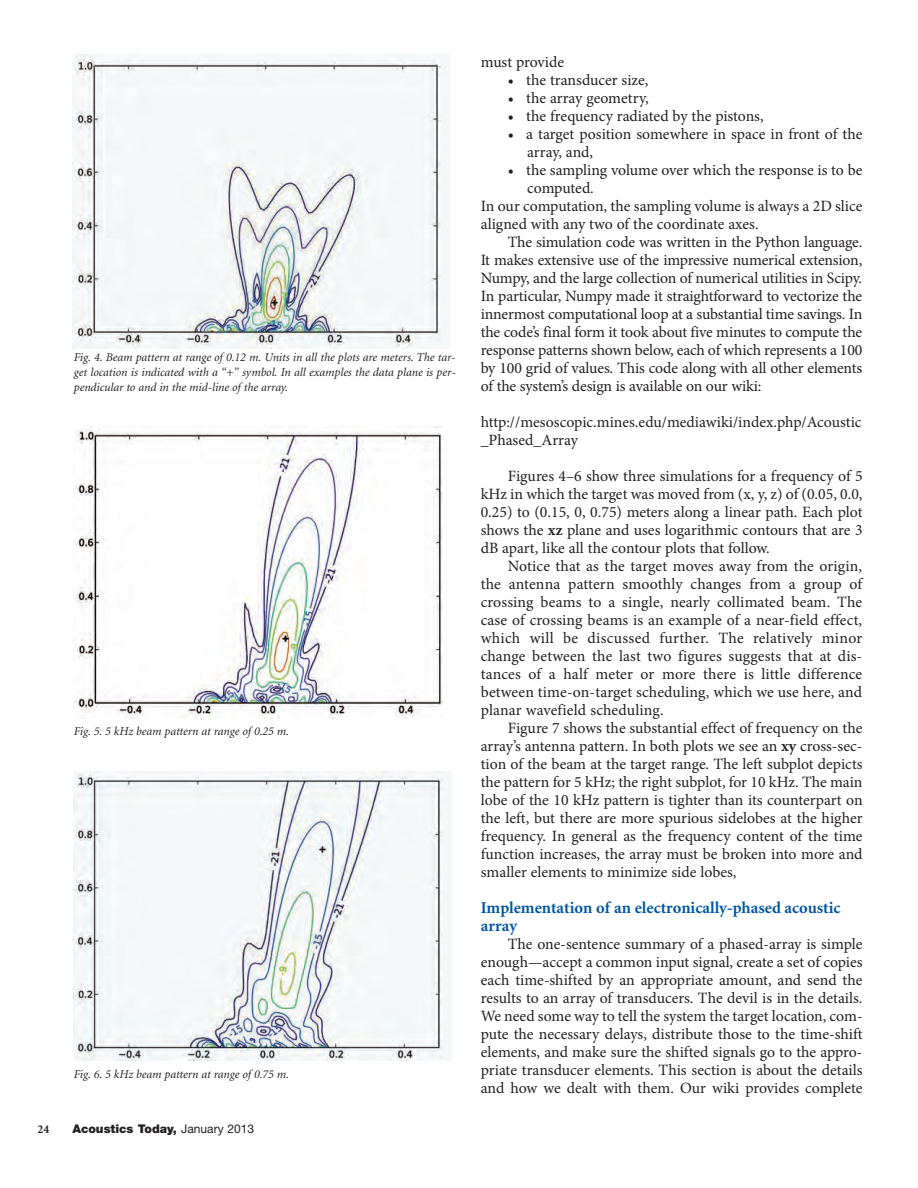
<style>
.page{position:relative;width:918px;height:1188px;background:#fff}
.page>*{position:absolute;margin:0;border:0;box-sizing:border-box;transform-origin:0 0}
.t1{font:700 16.5px/18px "Minion";color:#0155a5}
.t2{font:15.75px/18px "Minion Pro";letter-spacing:-.005em;color:#231f20;text-align:justify}
.t3{font:italic 12px/15px "Minion";color:#231f20;text-align:justify}
.t4{font:900 12px "Helvetica Neue";color:#231f20}
.t5{font:700 12px "Minion";color:#231f20}
.s1{font-weight:400}
.s2{font-family:"Minion";font-weight:700}
</style>
<div class="page">
<img style="left:72px;top:54px;width:369px;height:294px">
<img style="left:75px;top:426px;width:368px;height:292px">
<img style="left:74px;top:771px;width:369px;height:290px">
<p class="t3" style="left:74px;top:351px;width:383px">Fig. 4. Beam pattern at range of 0.12 m. Units in all the plots are meters. The tar&shy;get location is indicated with a “+” symbol. In all examples the data plane is per&shy;pendicular to and in the mid-line of the array.</p>
<p class="t3" style="left:74px;top:725px;width:217px">Fig. 5. 5 kHz beam pattern at range of 0.25 m.</p>
<p class="t3" style="left:74px;top:1068px;width:217px">Fig. 6. 5 kHz beam pattern at range of 0.75 m.</p>
<p class="t5" style="left:38px;top:1125px;width:13px">24</p>
<p class="t4" style="left:72px;top:1125px;width:183px">Acoustics Today, <span class="s1">January 2013</span></p>
<p class="t2" style="left:481px;top:54px;width:85px">must provide</p>
<p class="t2" style="left:508px;top:72px;width:142px">• the transducer size,</p>
<p class="t2" style="left:508px;top:90px;width:142px">• the array geometry,</p>
<p class="t2" style="left:508px;top:108px;width:257px">• the frequency radiated by the pistons,</p>
<p class="t2" style="left:527px;top:126px;width:337px;text-indent:-19px">• a target position somewhere in space in front of the array, and,</p>
<p class="t2" style="left:508px;top:162px;width:356px">• the sampling volume over which the response is to be</p>
<p class="t2" style="left:527px;top:180px;width:68px">computed.</p>
<p class="t2" style="left:481px;top:198px;width:383px">In our computation, the sampling volume is always a 2D slice</p>
<p class="t2" style="left:481px;top:216px;width:279px">aligned with any two of the coordinate axes.</p>
<p class="t2" style="left:508px;top:234px;width:356px">The simulation code was written in the Python language.</p>
<p class="t2" style="left:481px;top:252px;width:383px">It makes extensive use of the impressive numerical extension,</p>
<p class="t2" style="left:481px;top:270px;width:383px">Numpy, and the large collection of numerical utilities in Scipy.</p>
<p class="t2" style="left:481px;top:288px;width:383px">In particular, Numpy made it straightforward to vectorize the</p>
<p class="t2" style="left:481px;top:306px;width:383px">innermost computational loop at a substantial time savings. In</p>
<p class="t2" style="left:481px;top:324px;width:383px">the code’s final form it took about five minutes to compute the</p>
<p class="t2" style="left:481px;top:342px;width:383px">response patterns shown below, each of which represents a 100</p>
<p class="t2" style="left:481px;top:360px;width:383px">by 100 grid of values. This code along with all other elements</p>
<p class="t2" style="left:481px;top:378px;width:282px">of the system’s design is available on our wiki:</p>
<p class="t2" style="left:481px;top:414px;width:382px">http://mesoscopic.mines.edu/mediawiki/index.php/Acoustic _Phased_Array</p>
<p class="t2" style="left:481px;top:468px;width:383px;text-indent:27px">Figures 4–6 show three simulations for a frequency of 5 kHz in which the target was moved from (x, y, z) of (0.05, 0.0, 0.25) to (0.15, 0, 0.75) meters along a linear path. Each plot shows the <span class="s2">xz</span> plane and uses logarithmic contours that are 3 dB apart, like all the contour plots that follow.</p>
<p class="t2" style="left:481px;top:558px;width:383px;text-indent:27px">Notice that as the target moves away from the origin, the antenna pattern smoothly changes from a group of crossing beams to a single, nearly collimated beam. The case of crossing beams is an example of a near-field effect, which will be discussed further. The relatively minor change between the last two figures suggests that at dis&shy;tances of a half meter or more there is little difference between time-on-target scheduling, which we use here, and planar wavefield scheduling.</p>
<p class="t2" style="left:481px;top:720px;width:383px;text-indent:27px">Figure 7 shows the substantial effect of frequency on the array’s antenna pattern. In both plots we see an <span class="s2">xy</span> cross-sec&shy;tion of the beam at the target range. The left subplot depicts the pattern for 5 kHz; the right subplot, for 10 kHz. The main lobe of the 10 kHz pattern is tighter than its counterpart on the left, but there are more spurious sidelobes at the higher frequency. In general as the frequency content of the time function increases, the array must be broken into more and smaller elements to minimize side lobes,</p>
<p class="t1" style="left:481px;top:900px;width:361px">Implementation of an electronically-phased acoustic array</p>
<p class="t2" style="left:481px;top:936px;width:383px;text-indent:27px">The one-sentence summary of a phased-array is simple enough—accept a common input signal, create a set of copies each time-shifted by an appropriate amount, and send the results to an array of transducers. The devil is in the details.<br>We need some way to tell the system the target location, com&shy;pute the necessary delays, distribute those to the time-shift elements, and make sure the shifted signals go to the appro&shy;priate transducer elements. This section is about the details and how we dealt with them. Our wiki provides complete</p>
</div>
